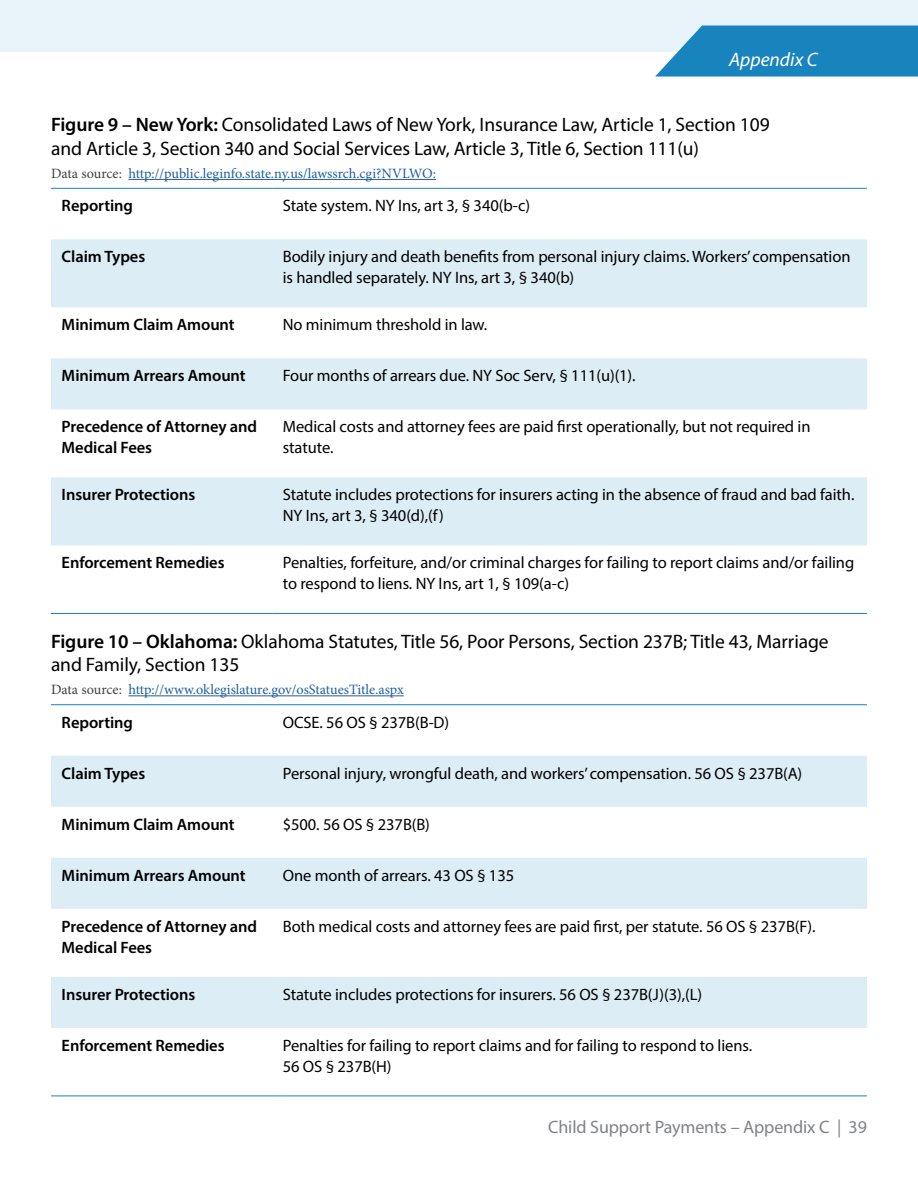
<style>
.page{position:relative;width:918px;height:1188px;background:#fff}
.page>*{position:absolute;margin:0;border:0;box-sizing:border-box;transform-origin:0 0}
.t1{font:19.5px/23.2px "Myriad Pro";letter-spacing:-.005em;color:#000}
.t2{font:italic 19.5px "Myriad Pro";color:#fff}
.t3{font:18px "Myriad Pro";letter-spacing:-.005em;color:#808285}
.t4{font:16.5px/21px "Myriad Pro";letter-spacing:-.005em;color:#000}
.t5{font:600 16.5px/21px "Myriad Pro";letter-spacing:-.005em;color:#000}
.t6{font:14.25px "Minion Pro";letter-spacing:-.005em;color:#215e9e}
.s1{font-weight:600}
.s2{color:#414042}
</style>
<div class="page">
<div style="left:0;top:0;width:918px;height:51px;background:#e8f3f9"></div>
<svg style="left:655px;top:26px;width:263px;height:51px;background:#2c8fc3"></svg>
<hr style="left:128px;top:179px;width:308px;height:1px;background:#215e9e">
<hr style="left:128px;top:695px;width:276px;height:1px;background:#215e9e">
<svg style="left:51px;top:239px;width:816px;height:306px;fill:#dcedf5"></svg>
<hr style="left:51px;top:613px;width:221px;height:1px;background:#1884be">
<hr style="left:272px;top:613px;width:595px;height:1px;background:#1884be">
<hr style="left:51px;top:188px;width:221px;height:1px;background:#1884be">
<hr style="left:272px;top:188px;width:595px;height:1px;background:#1884be">
<svg style="left:51px;top:756px;width:816px;height:272px;fill:#dcedf5"></svg>
<hr style="left:51px;top:1096px;width:221px;height:1px;background:#1884be">
<hr style="left:272px;top:1096px;width:595px;height:1px;background:#1884be">
<hr style="left:51px;top:704px;width:221px;height:1px;background:#1884be">
<hr style="left:272px;top:704px;width:595px;height:1px;background:#1884be">
<p class="t2" style="left:729px;top:47px;width:90px">Appendix C</p>
<p class="t1" style="left:51px;top:113px;width:720px"><span class="s1">Figure 9 – New York:</span> Consolidated Laws of New York, Insurance Law, Article 1, Section 109 and Article 3, Section 340 and Social Services Law, Article 3, Title 6, Section 111(u)</p>
<p class="t6" style="left:51px;top:164px;width:386px"><span class="s2">Data source:</span> http://public.leginfo.state.ny.us/lawssrch.cgi?NVLWO:</p>
<p class="t5" style="left:62px;top:195px;width:73px">Reporting</p>
<p class="t4" style="left:283px;top:195px;width:249px">State system. NY Ins, art 3, § 340(b-c)</p>
<p class="t5" style="left:62px;top:246px;width:85px">Claim Types</p>
<p class="t4" style="left:283px;top:246px;width:569px">Bodily injury and death benefits from personal injury claims. Workers’ compensation is handled separately. NY Ins, art 3, § 340(b)</p>
<p class="t5" style="left:62px;top:314px;width:175px">Minimum Claim Amount</p>
<p class="t4" style="left:283px;top:314px;width:206px">No minimum threshold in law.</p>
<p class="t5" style="left:62px;top:365px;width:186px">Minimum Arrears Amount</p>
<p class="t4" style="left:283px;top:365px;width:354px">Four months of arrears due. NY Soc Serv, § 111(u)(1).</p>
<p class="t5" style="left:62px;top:416px;width:197px">Precedence of Attorney and<br>Medical Fees</p>
<p class="t4" style="left:283px;top:416px;width:529px">Medical costs and attorney fees are paid first operationally, but not required in statute.</p>
<p class="t5" style="left:62px;top:484px;width:135px">Insurer Protections</p>
<p class="t4" style="left:283px;top:484px;width:573px">Statute includes protections for insurers acting in the absence of fraud and bad faith.<br>NY Ins, art 3, § 340(d),(f)</p>
<p class="t5" style="left:62px;top:552px;width:164px">Enforcement Remedies</p>
<p class="t4" style="left:283px;top:552px;width:573px">Penalties, forfeiture, and/or criminal charges for failing to report claims and/or failing to respond to liens. NY Ins, art 1, § 109(a-c)</p>
<p class="t1" style="left:51px;top:629px;width:779px"><span class="s1">Figure 10 – Oklahoma:</span> Oklahoma Statutes, Title 56, Poor Persons, Section 237B; Title 43, Marriage and Family, Section 135</p>
<p class="t6" style="left:51px;top:680px;width:354px"><span class="s2">Data source:</span> http://www.oklegislature.gov/osStatuesTitle.aspx</p>
<p class="t5" style="left:62px;top:711px;width:73px">Reporting</p>
<p class="t4" style="left:283px;top:711px;width:168px">OCSE. 56 OS § 237B(B-D)</p>
<p class="t5" style="left:62px;top:762px;width:85px">Claim Types</p>
<p class="t4" style="left:283px;top:762px;width:521px">Personal injury, wrongful death, and workers’ compensation. 56 OS § 237B(A)</p>
<p class="t5" style="left:62px;top:813px;width:175px">Minimum Claim Amount</p>
<p class="t4" style="left:283px;top:813px;width:149px">$500. 56 OS § 237B(B)</p>
<p class="t5" style="left:62px;top:864px;width:186px">Minimum Arrears Amount</p>
<p class="t4" style="left:283px;top:864px;width:233px">One month of arrears. 43 OS § 135</p>
<p class="t5" style="left:62px;top:915px;width:197px">Precedence of Attorney and<br>Medical Fees</p>
<p class="t4" style="left:283px;top:916px;width:534px">Both medical costs and attorney fees are paid first, per statute. 56 OS § 237B(F).</p>
<p class="t5" style="left:62px;top:983px;width:135px">Insurer Protections</p>
<p class="t4" style="left:283px;top:984px;width:421px">Statute includes protections for insurers. 56 OS § 237B(J)(3),(L)</p>
<p class="t5" style="left:62px;top:1034px;width:164px">Enforcement Remedies</p>
<p class="t4" style="left:283px;top:1035px;width:471px">Penalties for failing to report claims and for failing to respond to liens.<br>56 OS § 237B(H)</p>
<p class="t3" style="left:548px;top:1116px;width:320px">Child Support Payments – Appendix C | 39</p>
</div>
